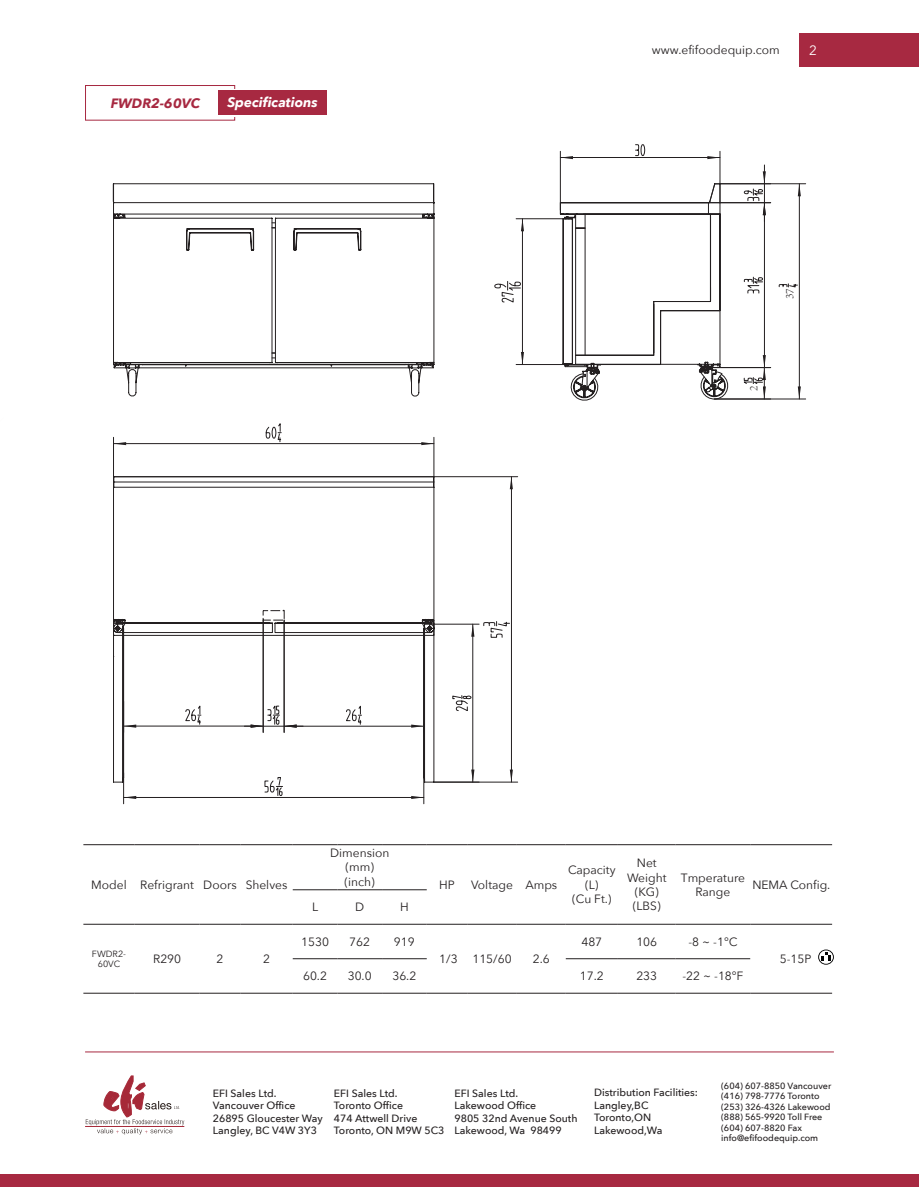
<style>
.page{position:relative;width:919px;height:1187px;background:#fff}
.page>*{position:absolute;margin:0;border:0;box-sizing:border-box;transform-origin:0 0}
.t1{font:italic 700 13.5px "Avenir Next";color:#fff}
.t2{font:italic 700 13.5px "Avenir Next";color:#a72941}
.t3{font:13.5px "Avenir Next";color:#fff}
.t4{font:12px/14.4px "Avenir Next";color:#231f20;text-align:center}
.t5{font:300 12px "Adobe Song Std";color:#231f20}
.t6{font:500 10.5px/12.6px "Avenir Next";color:#231f20}
.t7{font:500 9px/10.5px "Avenir Next";color:#231f20}
.t8{font:9px/10.8px "Avenir Next";color:#231f20;text-align:center}
</style>
<div class="page">
<hr style="left:85px;top:1126px;width:99px;height:1px;background:#a62938">
<svg style="left:86px;top:1075px;width:98px;height:59px"></svg>
<div style="left:0;top:1174px;width:918px;height:12px;background:#a72941"></div>
<hr style="left:85px;top:1051px;width:748px;height:1px;background:#a72941">
<div style="left:799px;top:33px;width:119px;height:34px;background:#a72941"></div>
<div style="left:85px;top:85px;width:150px;height:36px;border:1px solid #a72941"></div>
<div style="left:87px;top:89px;width:162px;height:27px;background:#fff"></div>
<div style="left:218px;top:91px;width:109px;height:24px;background:#a72941"></div>
<svg style="left:509px;top:477px;width:4px;height:12px"></svg>
<hr style="left:433px;top:476px;width:84px;height:1px;background:#231f20">
<hr style="left:434px;top:781px;width:83px;height:1px;background:#231f20">
<hr style="left:123px;top:772px;width:1px;height:31px;background:#231f20">
<hr style="left:423px;top:771px;width:1px;height:32px;background:#231f20">
<svg style="left:113px;top:368px;width:321px;height:268px"></svg>
<svg style="left:113px;top:202px;width:12px;height:166px"></svg>
<svg style="left:125px;top:183px;width:310px;height:214px"></svg>
<hr style="left:714px;top:398px;width:91px;height:1px;background:#231f20">
<hr style="left:719px;top:183px;width:86px;height:1px;background:#231f20">
<svg style="left:494px;top:144px;width:306px;height:257px"></svg>
<svg style="left:123px;top:609px;width:390px;height:190px"></svg>
<div style="left:744px;top:384px;width:17px;height:12px;background:#fff"></div>
<div style="left:780px;top:288px;width:17px;height:12px;background:#fff"></div>
<hr style="left:83px;top:844px;width:52px;height:1px;background:#231f20">
<hr style="left:135px;top:844px;width:65px;height:1px;background:#231f20">
<hr style="left:200px;top:844px;width:40px;height:1px;background:#231f20">
<hr style="left:240px;top:844px;width:53px;height:1px;background:#231f20">
<hr style="left:293px;top:844px;width:44px;height:1px;background:#231f20">
<hr style="left:337px;top:844px;width:45px;height:1px;background:#231f20">
<hr style="left:382px;top:844px;width:45px;height:1px;background:#231f20">
<hr style="left:427px;top:844px;width:40px;height:1px;background:#231f20">
<hr style="left:467px;top:844px;width:50px;height:1px;background:#231f20">
<hr style="left:517px;top:844px;width:48px;height:1px;background:#231f20">
<hr style="left:565px;top:844px;width:53px;height:1px;background:#231f20">
<hr style="left:618px;top:844px;width:57px;height:1px;background:#231f20">
<hr style="left:675px;top:844px;width:75px;height:1px;background:#231f20">
<hr style="left:750px;top:844px;width:82px;height:1px;background:#231f20">
<hr style="left:293px;top:889px;width:44px;height:1px;background:#231f20">
<hr style="left:337px;top:889px;width:45px;height:1px;background:#231f20">
<hr style="left:382px;top:889px;width:45px;height:1px;background:#231f20">
<hr style="left:83px;top:923px;width:52px;height:1px;background:#231f20">
<hr style="left:135px;top:923px;width:65px;height:1px;background:#231f20">
<hr style="left:200px;top:923px;width:40px;height:1px;background:#231f20">
<hr style="left:240px;top:923px;width:53px;height:1px;background:#231f20">
<hr style="left:293px;top:923px;width:44px;height:1px;background:#231f20">
<hr style="left:337px;top:923px;width:45px;height:1px;background:#231f20">
<hr style="left:382px;top:923px;width:45px;height:1px;background:#231f20">
<hr style="left:427px;top:923px;width:40px;height:1px;background:#231f20">
<hr style="left:467px;top:923px;width:50px;height:1px;background:#231f20">
<hr style="left:517px;top:923px;width:48px;height:1px;background:#231f20">
<hr style="left:565px;top:923px;width:53px;height:1px;background:#231f20">
<hr style="left:618px;top:923px;width:57px;height:1px;background:#231f20">
<hr style="left:675px;top:923px;width:75px;height:1px;background:#231f20">
<hr style="left:750px;top:923px;width:82px;height:1px;background:#231f20">
<hr style="left:293px;top:958px;width:44px;height:1px;background:#231f20">
<hr style="left:337px;top:958px;width:45px;height:1px;background:#231f20">
<hr style="left:382px;top:958px;width:45px;height:1px;background:#231f20">
<hr style="left:565px;top:958px;width:53px;height:1px;background:#231f20">
<hr style="left:618px;top:958px;width:57px;height:1px;background:#231f20">
<hr style="left:675px;top:958px;width:75px;height:1px;background:#231f20">
<hr style="left:83px;top:992px;width:52px;height:1px;background:#231f20">
<hr style="left:135px;top:992px;width:65px;height:1px;background:#231f20">
<hr style="left:200px;top:992px;width:40px;height:1px;background:#231f20">
<hr style="left:240px;top:992px;width:53px;height:1px;background:#231f20">
<hr style="left:293px;top:992px;width:44px;height:1px;background:#231f20">
<hr style="left:337px;top:992px;width:45px;height:1px;background:#231f20">
<hr style="left:382px;top:992px;width:45px;height:1px;background:#231f20">
<hr style="left:427px;top:992px;width:40px;height:1px;background:#231f20">
<hr style="left:467px;top:992px;width:50px;height:1px;background:#231f20">
<hr style="left:517px;top:992px;width:48px;height:1px;background:#231f20">
<hr style="left:565px;top:992px;width:53px;height:1px;background:#231f20">
<hr style="left:618px;top:992px;width:57px;height:1px;background:#231f20">
<hr style="left:675px;top:992px;width:75px;height:1px;background:#231f20">
<hr style="left:750px;top:992px;width:82px;height:1px;background:#231f20">
<svg style="left:818px;top:949px;width:15px;height:15px"></svg>
<p class="t2" style="left:111px;top:91px;width:91px">FWDR2-60VC</p>
<p class="t1" style="left:227px;top:91px;width:92px">Specifications</p>
<p class="t4" style="left:652px;top:42px;width:129px">www.efifoodequip.com</p>
<p class="t3" style="left:809px;top:38px;width:9px">2</p>
<p class="t5" style="left:782px;top:299px;width:13px;rotate:-90deg">37</p>
<p class="t5" style="left:746px;top:391px;width:7px;rotate:-90deg">2</p>
<p class="t4" style="left:91px;top:876px;width:197px">Model Refrigrant Doors Shelves</p>
<p class="t8" style="left:92px;top:947px;width:36px">FWDR2-<br>60VC</p>
<p class="t4" style="left:153px;top:951px;width:30px">R290</p>
<p class="t4" style="left:216px;top:951px;width:8px">2</p>
<p class="t4" style="left:263px;top:951px;width:8px">2</p>
<p class="t4" style="left:330px;top:845px;width:61px">Dimension (mm) (inch)</p>
<p class="t4" style="left:312px;top:899px;width:8px">L</p>
<p class="t4" style="left:355px;top:899px;width:11px">D</p>
<p class="t4" style="left:400px;top:899px;width:10px">H</p>
<p class="t4" style="left:301px;top:933px;width:29px">1530</p>
<p class="t4" style="left:349px;top:933px;width:22px">762</p>
<p class="t4" style="left:394px;top:933px;width:22px">919</p>
<p class="t4" style="left:439px;top:876px;width:17px">HP</p>
<p class="t4" style="left:471px;top:876px;width:88px">Voltage Amps</p>
<p class="t4" style="left:439px;top:951px;width:74px">1/3 115/60</p>
<p class="t4" style="left:532px;top:951px;width:19px">2.6</p>
<p class="t4" style="left:568px;top:862px;width:49px">Capacity (L)<br>(Cu Ft.)</p>
<p class="t4" style="left:627px;top:855px;width:41px">Net<br>Weight (KG) (LBS)</p>
<p class="t4" style="left:680px;top:869px;width:66px">Tmperature<br>Range</p>
<p class="t4" style="left:752px;top:876px;width:79px">NEMA Config.</p>
<p class="t4" style="left:581px;top:933px;width:22px">487</p>
<p class="t4" style="left:636px;top:933px;width:22px">106</p>
<p class="t4" style="left:688px;top:933px;width:51px">-8 ~ -1℃</p>
<p class="t4" style="left:779px;top:951px;width:33px">5-15P</p>
<p class="t4" style="left:303px;top:968px;width:25px">60.2</p>
<p class="t4" style="left:348px;top:968px;width:25px">30.0</p>
<p class="t4" style="left:392px;top:968px;width:25px">36.2</p>
<p class="t4" style="left:579px;top:968px;width:25px">17.2</p>
<p class="t4" style="left:636px;top:968px;width:22px">233</p>
<p class="t4" style="left:682px;top:968px;width:63px">-22 ~ -18℉</p>
<p class="t6" style="left:213px;top:1086px;width:111px">EFI Sales Ltd.<br>Vancouver Office<br>26895 Gloucester Way<br>Langley, BC V4W 3Y3</p>
<p class="t6" style="left:454px;top:1086px;width:124px">EFI Sales Ltd.<br>Lakewood Office<br>9805 32nd Avenue South<br>Lakewood, Wa 98499</p>
<p class="t6" style="left:334px;top:1086px;width:112px">EFI Sales Ltd.<br>Toronto Office<br>474 Attwell Drive<br>Toronto, ON M9W 5C3</p>
<p class="t6" style="left:594px;top:1085px;width:105px">Distribution Facilities:<br>Langley,BC<br>Toronto,ON<br>Lakewood,Wa</p>
<p class="t7" style="left:721px;top:1080px;width:112px">(604) 607-8850 Vancouver (416) 798-7776 Toronto (253) 326-4326 Lakewood (888) 565-9920 Toll Free (604) 607-8820 Fax info@efifoodequip.com</p>
</div>
